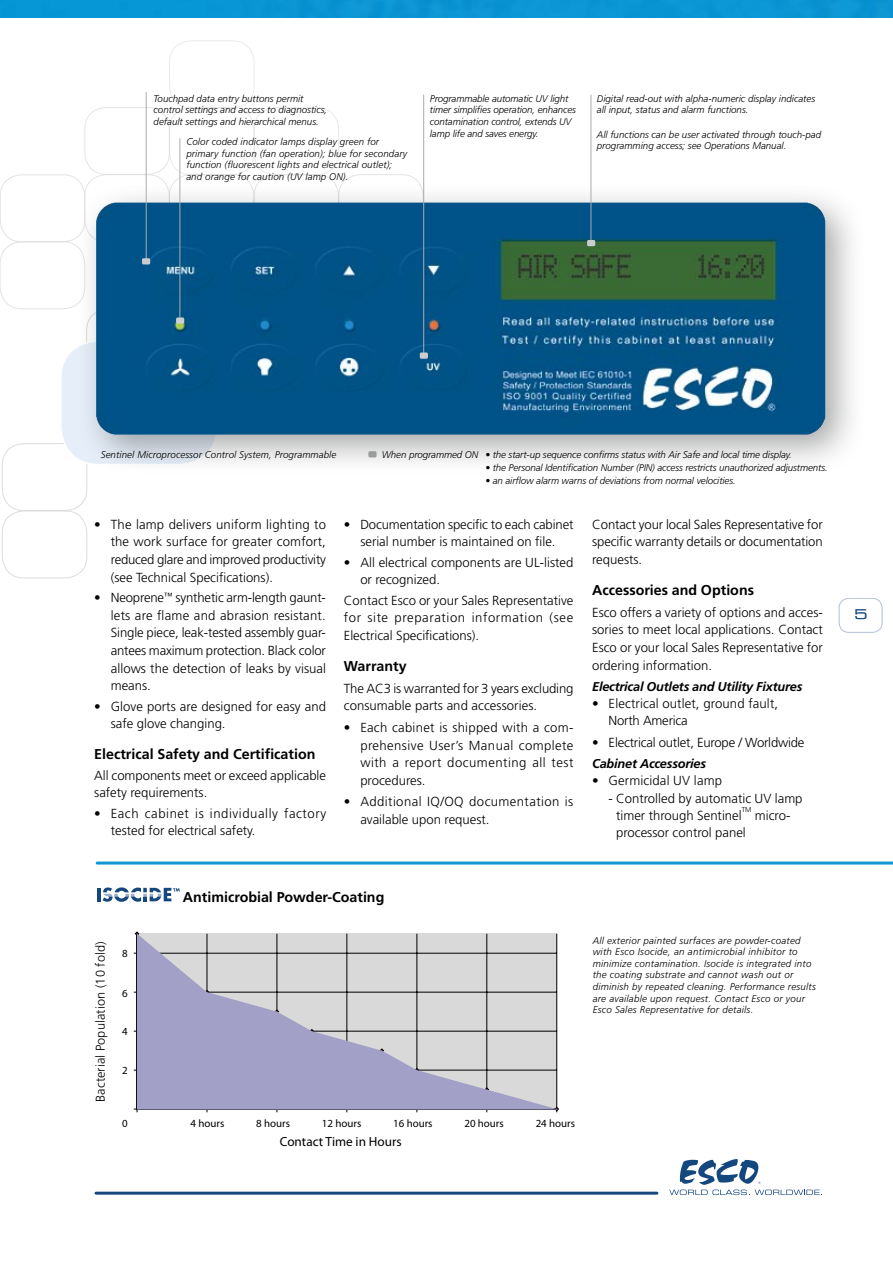
<style>
.page{position:relative;width:893px;height:1263px;background:#fff}
.page>*{position:absolute;margin:0;border:0;box-sizing:border-box;transform-origin:0 0}
.t1{font:700 14.25px "Frutiger LT Std";color:#000}
.t2{font:13.5px "Eurostile LT Std Ex 2";color:#14477e}
.t3{font:300 13.2px/17.7px "Frutiger LT Std";color:#000;text-align:justify}
.t4{font:300 13.2px/17.7px "Frutiger LT Std";letter-spacing:.04em;color:#000}
.t5{font:300 13.2px/17.7px "Frutiger LT Std";letter-spacing:.03em;color:#000}
.t6{font:13.2px "Myriad Pro";color:#000}
.t7{font:italic 700 12.75px "Frutiger LT Std";letter-spacing:-.015em;color:#000}
.t8{font:300 12.75px "Frutiger LT Std";letter-spacing:.01em;color:#000}
.t9{font:10.95px "Myriad Pro";color:#000}
.t10{font:italic 300 9.75px/11.6px "Frutiger LT Std";color:#000}
.t11{font:italic 300 9.75px/11.6px "Frutiger LT Std";letter-spacing:.025em;color:#000}
.t12{font:300 7.05px "Frutiger LT Std";color:#000}
</style>
<div class="page">
<svg style="left:669px;top:1159px;width:153px;height:36px"></svg>
<hr style="left:96px;top:1192px;width:561px;height:3px;background:#14477e">
<div style="left:0;top:0;width:893px;height:17px;background:#0996d5"></div>
<div style="left:839px;top:598px;width:43px;height:34px;border:1px solid #9eafce;border-radius:10px"></div>
<div style="left:84px;top:107px;width:86px;height:68px;border:1px solid #dbdcde;border-radius:22px"></div>
<div style="left:0;top:241px;width:85px;height:68px;border:1px solid #dbdcde;border-radius:22px"></div>
<div style="left:2px;top:443px;width:85px;height:68px;border:1px solid #dbdcde;border-radius:22px"></div>
<div style="left:2px;top:511px;width:85px;height:67px;border:1px solid #dbdcde;border-radius:22px"></div>
<div style="left:0;top:174px;width:85px;height:68px;border:1px solid #dbdcde;border-radius:22px"></div>
<svg style="left:0;top:256px;width:1px;height:37px"></svg>
<div style="left:254px;top:107px;width:85px;height:68px;border:1px solid #dbdcde;border-radius:22px"></div>
<div style="left:169px;top:40px;width:85px;height:68px;border:1px solid #dbdcde;border-radius:22px"></div>
<div style="left:169px;top:107px;width:85px;height:68px;border:1px solid #dbdcde;border-radius:22px"></div>
<div style="left:61px;top:341px;width:156px;height:124px;background:#e5eef9;border-radius:38px"></div>
<div style="left:74px;top:181px;width:790px;height:292px;background:#5f6162;opacity:.55"></div>
<img style="left:96px;top:203px;width:729px;height:232px">
<hr style="left:146px;top:92px;width:1px;height:170px;background:#a9acae">
<hr style="left:180px;top:139px;width:1px;height:182px;background:#a9acae">
<hr style="left:591px;top:95px;width:1px;height:148px;background:#a9acae">
<div style="left:142px;top:258px;width:8px;height:6px;background:#cbcccd;border-radius:2px"></div>
<div style="left:176px;top:317px;width:8px;height:7px;background:#cbcccd;border-radius:2px"></div>
<div style="left:587px;top:240px;width:8px;height:6px;background:#cbcccd;border-radius:2px"></div>
<hr style="left:423px;top:95px;width:1px;height:260px;background:#a9acae">
<div style="left:420px;top:352px;width:8px;height:7px;background:#cbcccd;border-radius:2px"></div>
<div style="left:368px;top:451px;width:9px;height:6px;background:#9a9c9e;border-radius:2px"></div>
<hr style="left:97px;top:861px;width:796px;height:3px;background:#1296d3">
<svg style="left:97px;top:887px;width:83px;height:15px"></svg>
<hr style="left:137px;top:1109px;width:420px;height:1px;background:#000">
<svg style="left:135px;top:931px;width:4px;height:5px"></svg>
<svg style="left:137px;top:934px;width:421px;height:175px;background:#bdbccb"></svg>
<p class="t10" style="left:430px;top:93px;width:148px">Programmable automatic UV light timer simplifies operation, enhances contamination control, extends UV lamp life and saves energy.</p>
<p class="t10" style="left:154px;top:93px;width:175px">Touchpad data entry buttons permit control settings and access to diagnostics, default settings and hierarchical menus.</p>
<p class="t10" style="left:597px;top:93px;width:220px">Digital read-out with alpha-numeric display indicates all input, status and alarm functions.</p>
<p class="t10" style="left:597px;top:129px;width:226px">All functions can be user activated through touch-pad programming access; see Operations Manual.</p>
<p class="t10" style="left:186px;top:136px;width:222px">Color coded indicator lamps display green for primary function (fan operation); blue for secondary function (fluorescent lights and electrical outlet); and orange for caution (UV lamp ON).</p>
<p class="t10" style="left:101px;top:449px;width:237px">Sentinel Microprocessor Control System, Programmable</p>
<p class="t10" style="left:382px;top:449px;width:412px">When programmed ON • the start-up sequence confirms status with Air Safe and local time display.</p>
<p class="t10" style="left:485px;top:462px;width:344px">• the Personal Identification Number (PIN) access restricts unauthorized adjustments.</p>
<p class="t10" style="left:485px;top:475px;width:252px">• an airflow alarm warns of deviations from normal velocities.</p>
<p class="t3" style="left:111px;top:516px;width:217px;text-indent:-16px">• The lamp delivers uniform lighting to the work surface for greater comfort, reduced glare and improved productivity (see Technical Specifications).</p>
<p class="t3" style="left:111px;top:589px;width:217px;text-indent:-17px">• Neoprene<sup>™</sup> synthetic arm-length gaunt&shy;lets are flame and abrasion resistant.<br>Single piece, leak-tested assembly guar&shy;antees maximum protection. Black color allows the detection of leaks by visual means.</p>
<p class="t3" style="left:111px;top:697px;width:217px;text-indent:-16px">• Glove ports are designed for easy and safe glove changing.</p>
<p class="t1" style="left:94px;top:746px;width:223px">Electrical Safety and Certification</p>
<p class="t3" style="left:94px;top:766px;width:233px">All components meet or exceed applicable safety requirements.</p>
<p class="t4" style="left:111px;top:804px;width:217px;text-indent:-16px">• Each cabinet is individually factory tested for electrical safety.</p>
<p class="t3" style="left:344px;top:516px;width:231px;text-align:center">• Documentation specific to each cabinet serial number is maintained on file.</p>
<p class="t3" style="left:360px;top:554px;width:215px;text-indent:-16px">• All electrical components are UL-listed or recognized.</p>
<p class="t3" style="left:344px;top:591px;width:231px">Contact Esco or your Sales Representative for site preparation information (see Electrical Specifications).</p>
<p class="t1" style="left:344px;top:658px;width:64px">Warranty</p>
<p class="t3" style="left:344px;top:679px;width:231px">The AC3 is warranted for 3 years excluding consumable parts and accessories.</p>
<p class="t3" style="left:360px;top:719px;width:215px;text-indent:-16px">• Each cabinet is shipped with a com&shy;prehensive User’s Manual complete with a report documenting all test procedures.</p>
<p class="t5" style="left:360px;top:793px;width:215px;text-indent:-16px">• Additional IQ/OQ documentation is available upon request.</p>
<p class="t3" style="left:592px;top:516px;width:232px">Contact your local Sales Representative for specific warranty details or documentation requests.</p>
<p class="t1" style="left:592px;top:582px;width:163px">Accessories and Options</p>
<p class="t3" style="left:592px;top:604px;width:232px">Esco offers a variety of options and acces&shy;sories to meet local applications. Contact Esco or your local Sales Representative for ordering information.</p>
<p class="t7" style="left:592px;top:679px;width:212px">Electrical Outlets and Utility Fixtures</p>
<p class="t3" style="left:609px;top:695px;width:171px;line-height:17.2px;text-indent:-16px">• Electrical outlet, ground fault,<br>North America</p>
<p class="t3" style="left:592px;top:733px;width:214px">• Electrical outlet, Europe / Worldwide</p>
<p class="t7" style="left:592px;top:756px;width:115px">Cabinet Accessories</p>
<p class="t3" style="left:592px;top:772px;width:131px">• Germicidal UV lamp</p>
<p class="t3" style="left:616px;top:790px;width:188px;line-height:17.2px;text-indent:-7px">- Controlled by automatic UV lamp timer through Sentinel</p>
<p class="t12" style="left:742px;top:806px;width:11px">TM</p>
<p class="t3" style="left:755px;top:807px;width:37px">micro-</p>
<p class="t3" style="left:616px;top:824px;width:131px">processor control panel</p>
<p class="t1" style="left:183px;top:888px;width:203px">Antimicrobial Powder-Coating</p>
<p class="t8" style="left:93px;top:1102px;width:162px;rotate:-90deg">Bacterial Population (10 fold)</p>
<p class="t9" style="left:122px;top:946px;width:7px">8</p>
<p class="t9" style="left:122px;top:987px;width:7px">6</p>
<p class="t9" style="left:122px;top:1024px;width:7px">4</p>
<p class="t9" style="left:122px;top:1064px;width:7px">2</p>
<p class="t9" style="left:122px;top:1117px;width:7px">0</p>
<p class="t9" style="left:191px;top:1117px;width:35px">4 hours</p>
<p class="t9" style="left:256px;top:1117px;width:35px">8 hours</p>
<p class="t9" style="left:322px;top:1117px;width:41px">12 hours</p>
<p class="t9" style="left:393px;top:1117px;width:41px">16 hours</p>
<p class="t9" style="left:464px;top:1117px;width:41px">20 hours</p>
<p class="t9" style="left:536px;top:1117px;width:41px">24 hours</p>
<p class="t6" style="left:280px;top:1133px;width:123px">Contact Time in Hours</p>
<p class="t11" style="left:593px;top:934px;width:225px">All exterior painted surfaces are powder-coated with Esco Isocide, an antimicrobial inhibitor to minimize contamination. Isocide is integrated into the coating substrate and cannot wash out or diminish by repeated cleaning. Performance results are available upon request. Contact Esco or your Esco Sales Representative for details.</p>
<p class="t2" style="left:854px;top:605px;width:15px">5</p>
</div>
